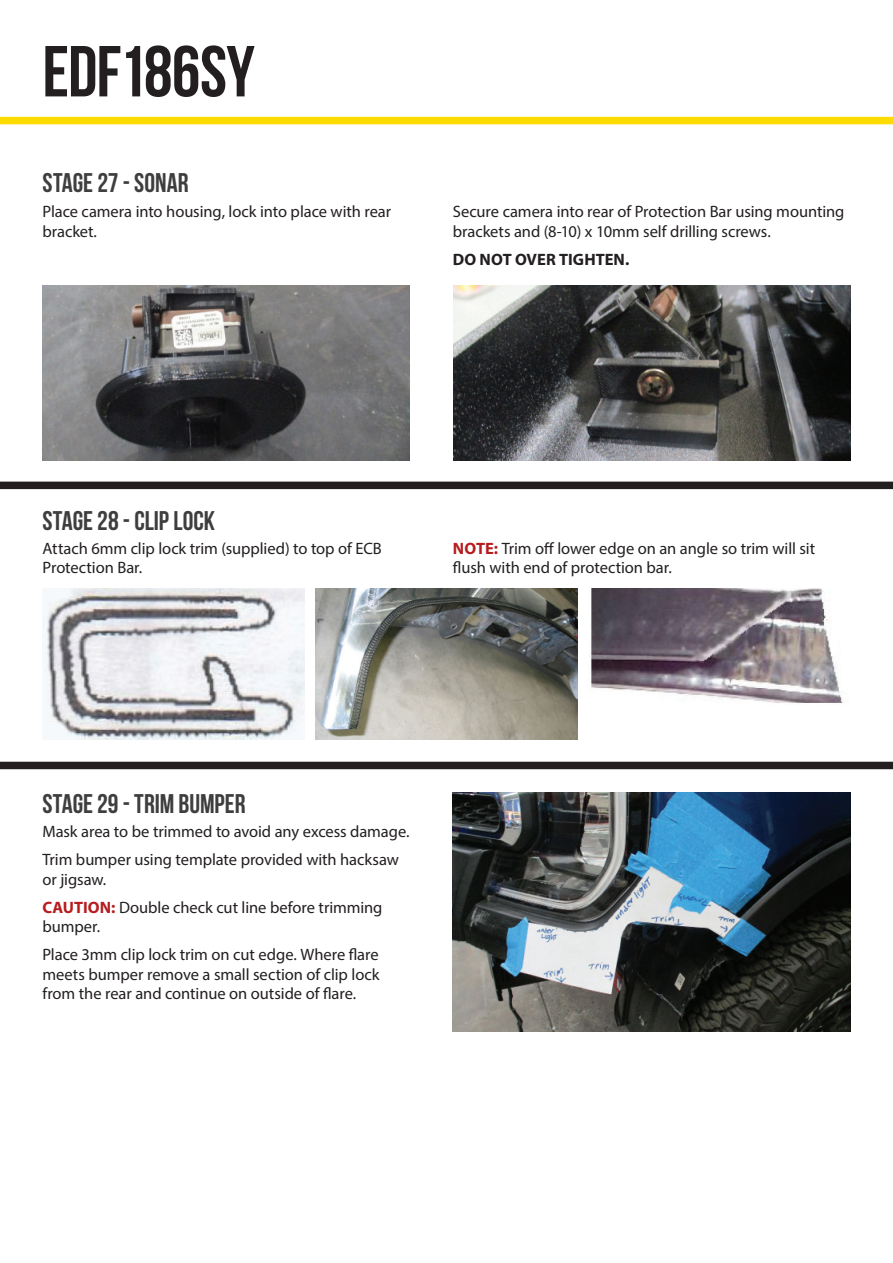
<style>
.page{position:relative;width:893px;height:1263px;background:#fff}
.page>*{position:absolute;margin:0;border:0;box-sizing:border-box;transform-origin:0 0}
.t1{font:700 72px "Bebas Neue";letter-spacing:-.015em;color:#231f20}
.t2{font:700 27px "Bebas Neue";color:#3e3e3f}
.t3{font:16.5px/19.5px "Myriad Pro";letter-spacing:-.005em;color:#231f20}
.t4{font:700 16.5px "Myriad Pro";color:#231f20}
.s1{font-weight:700;color:#b61c20}
</style>
<div class="page">
<div style="left:0;top:117px;width:893px;height:7px;background:#ffdc01"></div>
<div style="left:0;top:482px;width:893px;height:7px;background:#231f20"></div>
<img style="left:42px;top:286px;width:368px;height:174px">
<img style="left:453px;top:286px;width:397px;height:174px">
<div style="left:0;top:762px;width:893px;height:7px;background:#231f20"></div>
<img style="left:42px;top:588px;width:263px;height:152px">
<img style="left:315px;top:588px;width:263px;height:152px">
<img style="left:591px;top:588px;width:252px;height:115px">
<img style="left:453px;top:793px;width:397px;height:238px">
<h1 class="t1" style="left:43px;top:32px;width:214px">EDF186SY</h1>
<h2 class="t2" style="left:43px;top:168px;width:148px">STAGE 27 - SONAR</h2>
<p class="t3" style="left:43px;top:202px;width:350px">Place camera into housing, lock into place with rear bracket.</p>
<p class="t3" style="left:453px;top:202px;width:393px">Secure camera into rear of Protection Bar using mounting brackets and (8-10) x 10mm self drilling screws.</p>
<p class="t4" style="left:453px;top:249px;width:178px">DO NOT OVER TIGHTEN.</p>
<h2 class="t2" style="left:43px;top:505px;width:174px">STAGE 28 - CLIP LOCK</h2>
<p class="t3" style="left:43px;top:538px;width:341px">Attach 6mm clip lock trim (supplied) to top of ECB<br>Protection Bar.</p>
<p class="t3" style="left:453px;top:538px;width:364px"><span class="s1">NOTE:</span> Trim off lower edge on an angle so trim will sit flush with end of protection bar.</p>
<h2 class="t2" style="left:42px;top:789px;width:205px">STAGE 29 - TRIM BUMPER</h2>
<p class="t3" style="left:42px;top:817px;width:369px;line-height:28px">Mask area to be trimmed to avoid any excess damage.<br>Trim bumper using template provided with hacksaw</p>
<p class="t3" style="left:42px;top:865px;width:342px;line-height:28px">or jigsaw.<br><span class="s1">CAUTION:</span> Double check cut line before trimming</p>
<p class="t3" style="left:42px;top:912px;width:338px;line-height:28px">bumper.<br>Place 3mm clip lock trim on cut edge. Where flare</p>
<p class="t3" style="left:42px;top:964px;width:338px">meets bumper remove a small section of clip lock from the rear and continue on outside of flare.</p>
</div>
